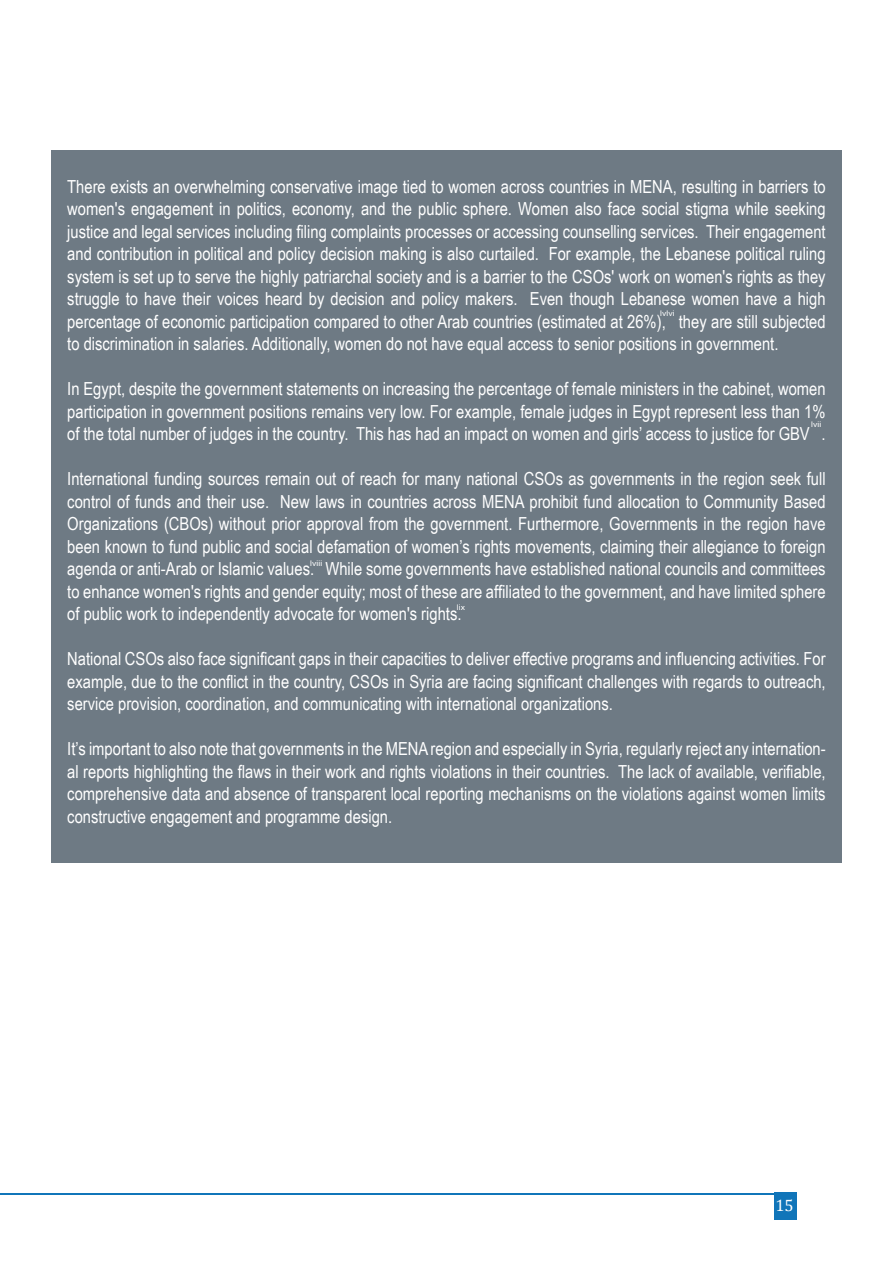
<style>
.page{position:relative;width:893px;height:1263px;background:#fff}
.page>*{position:absolute;margin:0;border:0;box-sizing:border-box;transform-origin:0 0}
.t1{font:18px/22.5px "Arial Narrow";color:#fff;text-align:justify}
.t2{font:16.5px "Cambria";color:#fff}
.t3{font:7.8px "Arial Narrow";color:#fff;scale:1.36 1}
</style>
<div class="page">
<hr style="left:0;top:1193px;width:791px;height:1px;background:#1075b9">
<div style="left:774px;top:1193px;width:23px;height:27px;background:#1075b9"></div>
<div style="left:51px;top:150px;width:791px;height:713px;background:#6e7a84"></div>
<p class="t1" style="left:67px;top:174px;width:760px">There exists an overwhelming conservative image tied to women across countries in MENA, resulting in barriers to women's engagement in politics, economy, and the public sphere. Women also face social stigma while seeking justice and legal services including filing complaints processes or accessing counselling services. Their engagement and contribution in political and policy decision making is also curtailed. For example, the Lebanese political ruling system is set up to serve the highly patriarchal society and is a barrier to the CSOs' work on women's rights as they struggle to have their voices heard by decision and policy makers. Even though Lebanese women have a high percentage of economic participation compared to other Arab countries (estimated at 26%), they are still subjected to discrimination in salaries. Additionally, women do not have equal access to senior positions in government.</p>
<p class="t1" style="left:67px;top:377px;width:760px">In Egypt, despite the government statements on increasing the percentage of female ministers in the cabinet, women participation in government positions remains very low. For example, female judges in Egypt represent less than 1% of the total number of judges in the country. This has had an impact on women and girls’ access to justice for GBV .</p>
<p class="t1" style="left:67px;top:467px;width:760px">International funding sources remain out of reach for many national CSOs as governments in the region seek full control of funds and their use. New laws in countries across MENA prohibit fund allocation to Community Based Organizations (CBOs) without prior approval from the government. Furthermore, Governments in the region have been known to fund public and social defamation of women’s rights movements, claiming their allegiance to foreign agenda or anti-Arab or Islamic values. While some governments have established national councils and committees to enhance women's rights and gender equity; most of these are affiliated to the government, and have limited sphere of public work to independently advocate for women's rights.</p>
<p class="t1" style="left:67px;top:647px;width:760px">National CSOs also face significant gaps in their capacities to deliver effective programs and influencing activities. For example, due to the conflict in the country, CSOs in Syria are facing significant challenges with regards to outreach, service provision, coordination, and communicating with international organizations.</p>
<p class="t1" style="left:67px;top:737px;width:760px">It’s important to also note that governments in the MENA region and especially in Syria, regularly reject any internation&shy;al reports highlighting the flaws in their work and rights violations in their countries. The lack of available, verifiable, comprehensive data and absence of transparent local reporting mechanisms on the violations against women limits constructive engagement and programme design.</p>
<p class="t3" style="left:660px;top:308px;width:12px">lvlvi</p>
<p class="t3" style="left:811px;top:418px;width:9px">lvii</p>
<p class="t3" style="left:310px;top:557px;width:10px">lviii</p>
<p class="t3" style="left:457px;top:602px;width:7px">lix</p>
<p class="t2" style="left:775px;top:1195px;width:20px">15</p>
</div>
